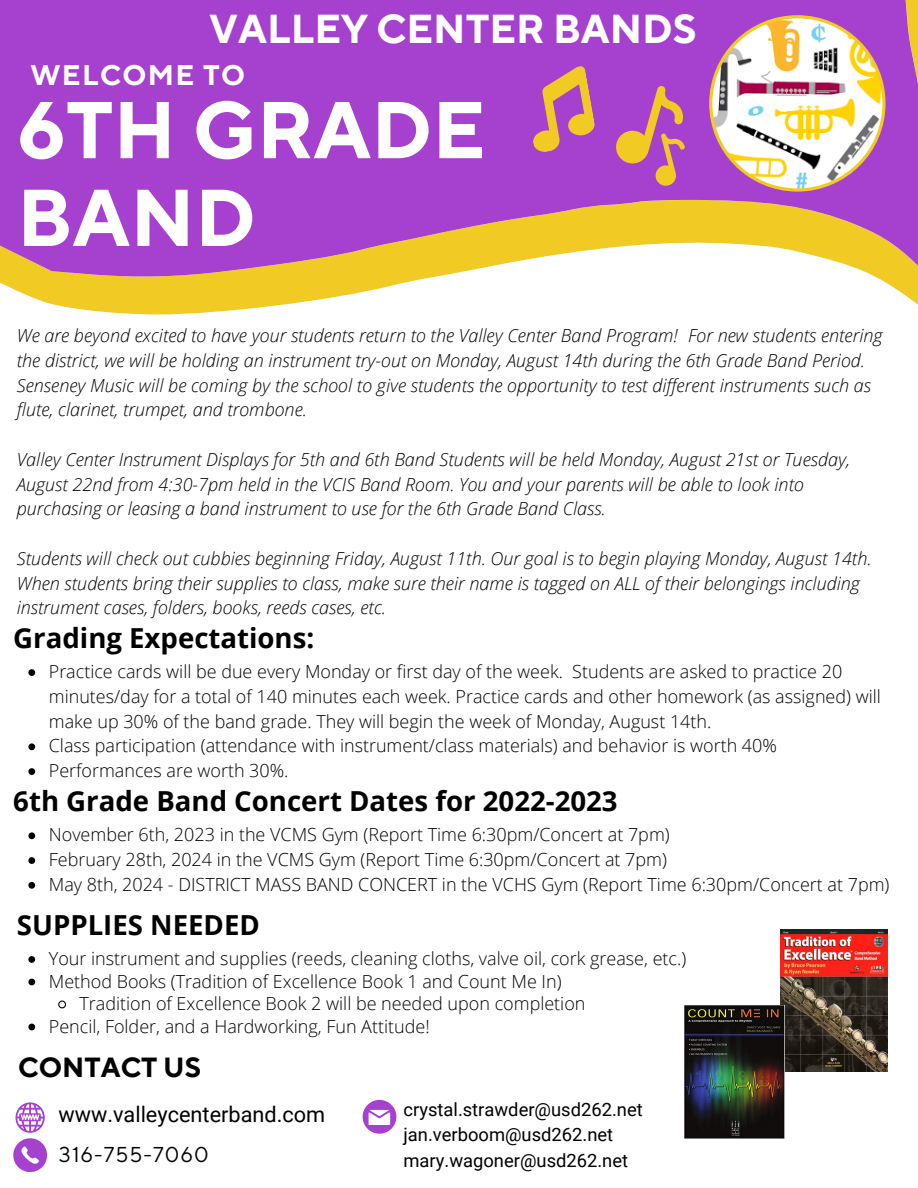
<style>
.page{position:relative;width:918px;height:1188px;background:#fff}
.page>*{position:absolute;margin:0;border:0;box-sizing:border-box;transform-origin:0 0}
.t1{font:700 80.4px/87.8px "TT Norms Pro";color:#fff}
.t2{font:700 40.2px "TT Norms Pro";color:#fff}
.t3{font:700 28.2px "TT Norms Pro";letter-spacing:.05em;color:#fff}
.t4{font:700 27.6px "Open Sans";color:#000}
.t5{font:700 27.6px "TT Norms Pro";color:#000}
.t6{font:21.75px "Roboto";color:#000}
.t7{font:21.45px "TT Norms Pro";letter-spacing:.05em;color:#000}
.t8{font:18.3px "Roboto";color:#000}
.t9{font:italic 300 18px/24.8px "Open Sans";color:#000}
.t10{font:300 18px/24.8px "Open Sans";color:#000}
</style>
<div class="page">
<svg style="left:29px;top:296px;width:889px;height:19px"></svg>
<svg style="left:0;top:0;width:918px;height:296px;background:#b965b9"></svg>
<svg style="left:709px;top:15px;width:177px;height:177px"></svg>
<svg style="left:363px;top:1100px;width:33px;height:34px"></svg>
<svg style="left:13px;top:1102px;width:34px;height:70px"></svg>
<svg style="left:614px;top:86px;width:71px;height:101px;background:#bc699b"></svg>
<svg style="left:521px;top:65px;width:77px;height:89px;background:#be6c98"></svg>
<img style="left:781px;top:930px;width:106px;height:142px">
<img style="left:685px;top:1006px;width:100px;height:132px">
<svg style="left:28px;top:956px;width:7px;height:7px"></svg>
<svg style="left:28px;top:979px;width:7px;height:6px"></svg>
<svg style="left:58px;top:1000px;width:9px;height:9px"></svg>
<svg style="left:28px;top:1024px;width:7px;height:6px"></svg>
<svg style="left:28px;top:669px;width:7px;height:7px"></svg>
<svg style="left:28px;top:743px;width:7px;height:7px"></svg>
<svg style="left:28px;top:768px;width:7px;height:7px"></svg>
<svg style="left:28px;top:832px;width:7px;height:7px"></svg>
<svg style="left:28px;top:857px;width:7px;height:7px"></svg>
<svg style="left:28px;top:882px;width:7px;height:7px"></svg>
<p class="t2" style="left:209px;top:5px;width:488px">VALLEY CENTER BANDS</p>
<p class="t3" style="left:30px;top:58px;width:216px">WELCOME TO</p>
<p class="t1" style="left:17px;top:89px;width:470px">6TH GRADE<br>BAND</p>
<p class="t9" style="left:17px;top:323px;width:867px">We are beyond excited to have your students return to the Valley Center Band Program! For new students entering the district, we will be holding an instrument try-out on Monday, August 14th during the 6th Grade Band Period.<br>Senseney Music will be coming by the school to give students the opportunity to test different instruments such as flute, clarinet, trumpet, and trombone.</p>
<p class="t9" style="left:17px;top:446px;width:835px">Valley Center Instrument Displays for 5th and 6th Band Students will be held Monday, August 21st or Tuesday,<br>August 22nd from 4:30-7pm held in the VCIS Band Room. You and your parents will be able to look into purchasing or leasing a band instrument to use for the 6th Grade Band Class.</p>
<p class="t9" style="left:17px;top:545px;width:856px">Students will check out cubbies beginning Friday, August 11th. Our goal is to begin playing Monday, August 14th.<br>When students bring their supplies to class, make sure their name is tagged on ALL of their belongings including instrument cases, folders, books, reeds cases, etc.</p>
<p class="t4" style="left:13px;top:618px;width:303px">Grading Expectations:</p>
<p class="t10" style="left:49px;top:659px;width:834px">Practice cards will be due every Monday or first day of the week. Students are asked to practice 20 minutes/day for a total of 140 minutes each week. Practice cards and other homework (as assigned) will make up 30% of the band grade. They will begin the week of Monday, August 14th.</p>
<p class="t10" style="left:49px;top:733px;width:730px">Class participation (attendance with instrument/class materials) and behavior is worth 40%</p>
<p class="t10" style="left:49px;top:758px;width:241px">Performances are worth 30%.</p>
<p class="t4" style="left:13px;top:782px;width:606px">6th Grade Band Concert Dates for 2022-2023</p>
<p class="t10" style="left:49px;top:822px;width:622px">November 6th, 2023 in the VCMS Gym (Report Time 6:30pm/Concert at 7pm)</p>
<p class="t10" style="left:49px;top:847px;width:620px">February 28th, 2024 in the VCMS Gym (Report Time 6:30pm/Concert at 7pm)</p>
<p class="t10" style="left:49px;top:872px;width:842px">May 8th, 2024 - DISTRICT MASS BAND CONCERT in the VCHS Gym (Report Time 6:30pm/Concert at 7pm)</p>
<p class="t4" style="left:17px;top:906px;width:244px">SUPPLIES NEEDED</p>
<p class="t10" style="left:49px;top:946px;width:639px">Your instrument and supplies (reeds, cleaning cloths, valve oil, cork grease, etc.)</p>
<p class="t10" style="left:49px;top:968px;width:514px">Method Books (Tradition of Excellence Book 1 and Count Me In)</p>
<p class="t10" style="left:79px;top:991px;width:508px">Tradition of Excellence Book 2 will be needed upon completion</p>
<p class="t10" style="left:49px;top:1013px;width:382px">Pencil, Folder, and a Hardworking, Fun Attitude!</p>
<p class="t5" style="left:18px;top:1051px;width:184px">CONTACT US</p>
<p class="t6" style="left:58px;top:1101px;width:268px">www.valleycenterband.com</p>
<p class="t7" style="left:59px;top:1142px;width:151px">316-755-7060</p>
<p class="t8" style="left:404px;top:1099px;width:241px">crystal.strawder@usd262.net</p>
<p class="t8" style="left:404px;top:1125px;width:211px">jan.verboom@usd262.net</p>
<p class="t8" style="left:404px;top:1150px;width:226px">mary.wagoner@usd262.net</p>
</div>
